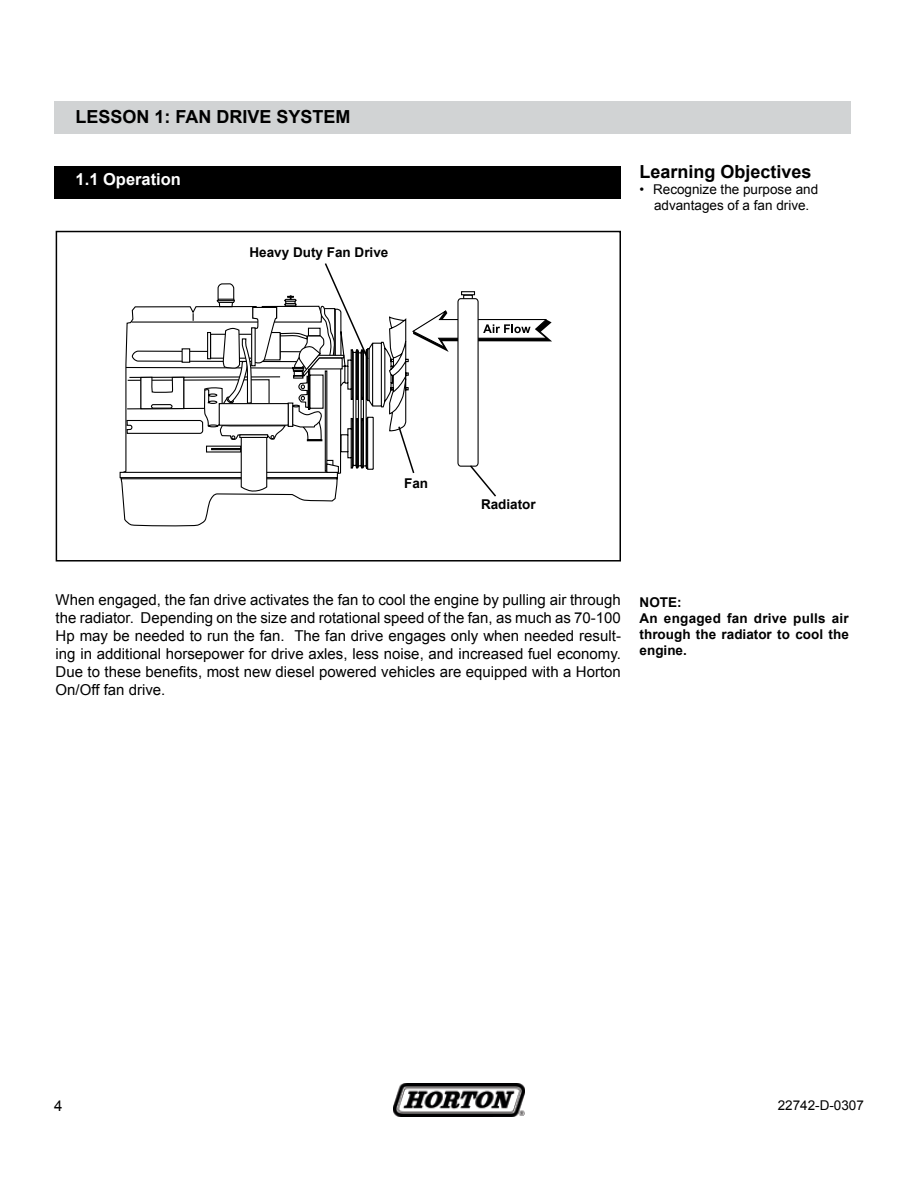
<style>
.page{position:relative;width:918px;height:1188px;background:#fff}
.page>*{position:absolute;margin:0;border:0;box-sizing:border-box;transform-origin:0 0}
.t1{font:700 18px "Arial";color:#000}
.t2{font:700 16.5px "Arial";color:#fff}
.t3{font:15px/18px "Arial";color:#000;text-align:justify}
.t4{font:700 13.5px/16.2px "Arial";color:#000}
.t5{font:13.5px/16.2px "Arial";color:#000;text-align:center}
</style>
<div class="page">
<img style="left:393px;top:1084px;width:131px;height:33px">
<svg style="left:120px;top:471px;width:216px;height:55px"></svg>
<div style="left:120px;top:472px;width:217px;height:6px;background:#fff"></div>
<div style="left:120px;top:472px;width:218px;height:6px;border:1px solid #000"></div>
<div style="left:56px;top:231px;width:565px;height:331px;border:2px solid #000"></div>
<svg style="left:125px;top:263px;width:427px;height:235px"></svg>
<div style="left:54px;top:166px;width:567px;height:33px;background:#000"></div>
<div style="left:54px;top:101px;width:796px;height:33px;background:#d1d3d4"></div>
<p class="t1" style="left:76px;top:105px;width:153px">lesson 1: fan driv</p>
<p class="t1" style="left:260px;top:105px;width:90px">e system</p>
<p class="t2" style="left:76px;top:168px;width:107px">1.1 Operation</p>
<p class="t4" style="left:250px;top:244px;width:140px">Heavy Duty Fan Drive</p>
<p class="t1" style="left:640px;top:160px;width:174px">Learning Objectives</p>
<p class="t5" style="left:640px;top:181px;width:180px">• Recognize the purpose and advantages of a fan drive.</p>
<p class="t4" style="left:404px;top:475px;width:26px">Fan</p>
<p class="t4" style="left:481px;top:497px;width:56px">Radiator</p>
<p class="t3" style="left:56px;top:591px;width:567px">When engaged, the fan drive activates the fan to cool the engine by pulling air through the radiator. Depending on the size and rotational speed of the fan, as much as 70-100<br>Hp may be needed to run the fan. The fan drive engages only when needed result&shy;ing in additional horsepower for drive axles, less noise, and increased fuel economy.<br>Due to these benefits, most new diesel powered vehicles are equipped with a Horton On/Off fan drive.</p>
<p class="t4" style="left:640px;top:594px;width:10px">NOTE</p>
<p class="t4" style="left:640px;top:594px;width:211px;text-indent:38px">:<br>An engaged fan drive pulls air through the radiator to cool the engine.</p>
<p class="t5" style="left:778px;top:1097px;width:88px">22742-D-0307</p>
</div>
